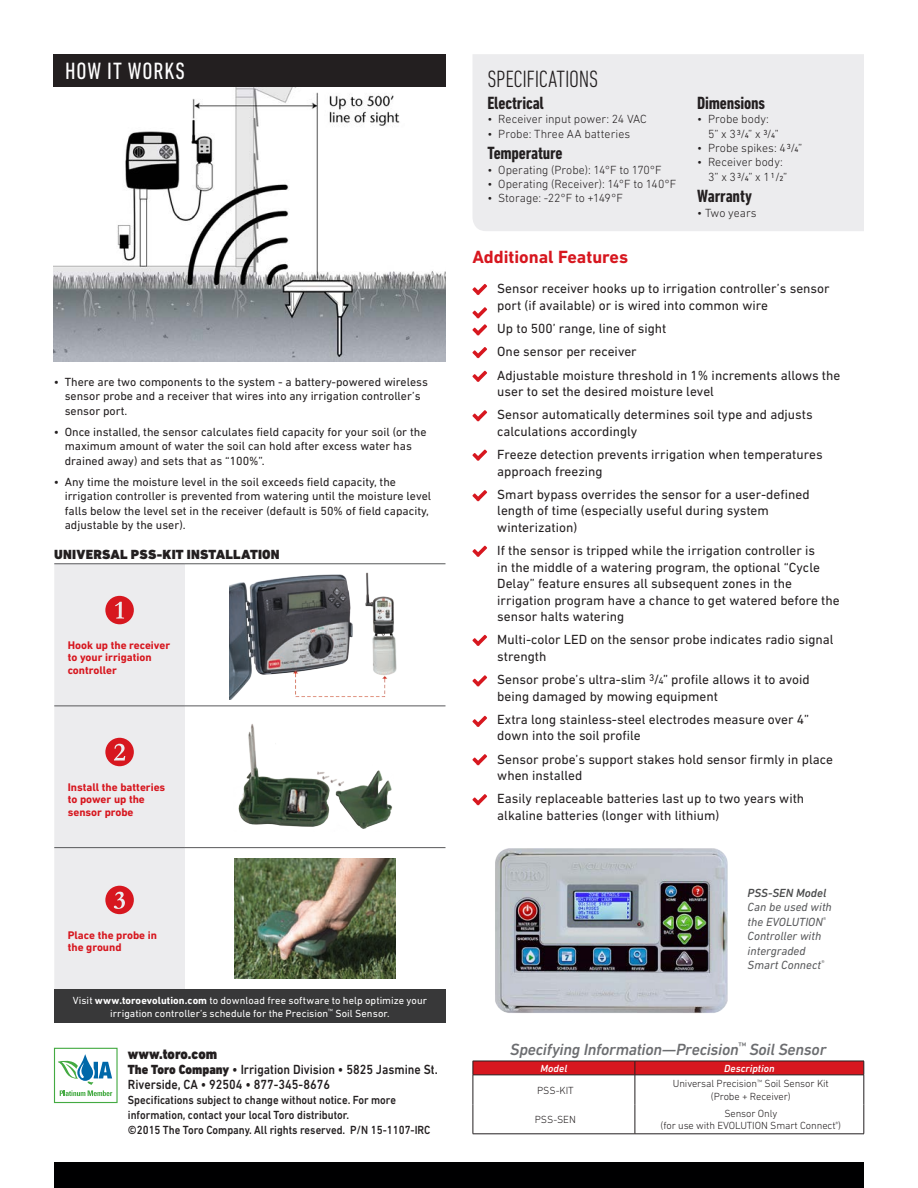
<style>
.page{position:relative;width:918px;height:1188px;background:#fff}
.page>*{position:absolute;margin:0;border:0;box-sizing:border-box;transform-origin:0 0}
.t1{font:300 condensed 24px "DIN Next LT Pro";letter-spacing:-.01em;color:#231f20}
.t2{font:condensed 24px "DIN Next LT Pro";letter-spacing:.04em;color:#fff}
.t3{font:700 condensed 18px "DIN Next LT Pro";letter-spacing:-.01em;color:#231f20}
.t4{font:700 18px "DIN Next LT Pro";color:#d7171f}
.t5{font:italic 500 16.5px "DIN Next LT Pro";letter-spacing:-.015em;color:#6c6d70}
.t6{font:900 15px "DIN Next LT Pro";color:#231f20;scale:.9 1}
.t7{font:13.5px/16.5px "DIN Next LT Pro";color:#231f20}
.t8{font:500 13.5px/15px "DIN Next LT Pro";color:#231f20;scale:.9 1}
.Text{font:900 13.5px "DIN Next LT Pro";letter-spacing:.015em;color:#231f20}
.t9{font:12px/14.4px "DIN Next LT Pro";color:#231f20}
.t10{font:300 12px "DIN Next LT Pro";color:#231f20}
.t11{font:500 12px/15px "DIN Next LT Pro";color:#231f20;scale:.9 1}
.t12{font:italic 12px/14.4px "DIN Next LT Pro";color:#57585a}
.t13{font:italic 500 12px "DIN Next LT Pro";color:#4b4c4d}
.t14{font:700 11.25px/12.3px "DIN Next LT Pro";color:#d7171f}
.t15{font:10.5px/12.6px "DIN Next LT Pro";letter-spacing:.005em;color:#fff;text-align:center}
.t16{font:300 10.5px "DIN Next LT Pro";letter-spacing:-.01em;color:#231f20}
.t17{font:italic 500 10.5px "DIN Next LT Pro";letter-spacing:.005em;color:#fff}
.s1{font-weight:700}
.s2{font-weight:900}
.s3{font-weight:400;font-size:7.5px}
.s4{font-size:9.75px}
</style>
<div class="page">
<div style="left:54px;top:1162px;width:810px;height:26px;background:#000001"></div>
<img style="left:54px;top:92px;width:392px;height:270px">
<div style="left:473px;top:54px;width:391px;height:177px;background:#ececee"></div>
<svg style="left:473px;top:1061px;width:392px;height:43px"></svg>
<hr style="left:473px;top:1104px;width:1px;height:30px;background:#231f20">
<hr style="left:635px;top:1104px;width:1px;height:30px;background:#231f20">
<hr style="left:864px;top:1104px;width:1px;height:30px;background:#231f20">
<hr style="left:473px;top:1134px;width:162px;height:1px;background:#231f20">
<hr style="left:635px;top:1134px;width:229px;height:1px;background:#231f20">
<div style="left:54px;top:54px;width:392px;height:33px;background:#231f20"></div>
<svg style="left:64px;top:87px;width:236px;height:11px"></svg>
<svg style="left:473px;top:284px;width:14px;height:11px"></svg>
<svg style="left:473px;top:307px;width:14px;height:11px"></svg>
<svg style="left:473px;top:324px;width:14px;height:12px"></svg>
<svg style="left:473px;top:347px;width:14px;height:11px"></svg>
<svg style="left:473px;top:371px;width:14px;height:11px"></svg>
<svg style="left:473px;top:410px;width:14px;height:11px"></svg>
<svg style="left:473px;top:450px;width:14px;height:11px"></svg>
<svg style="left:473px;top:490px;width:14px;height:11px"></svg>
<svg style="left:473px;top:546px;width:14px;height:11px"></svg>
<svg style="left:473px;top:635px;width:14px;height:11px"></svg>
<svg style="left:473px;top:675px;width:14px;height:12px"></svg>
<svg style="left:473px;top:716px;width:14px;height:11px"></svg>
<svg style="left:473px;top:754px;width:14px;height:11px"></svg>
<svg style="left:473px;top:794px;width:14px;height:11px"></svg>
<div style="left:54px;top:565px;width:131px;height:424px;background:#ececee"></div>
<div style="left:54px;top:989px;width:392px;height:34px;background:#383839"></div>
<hr style="left:54px;top:706px;width:131px;height:1px;background:#57585a">
<hr style="left:185px;top:706px;width:261px;height:1px;background:#57585a">
<hr style="left:54px;top:847px;width:131px;height:1px;background:#57585a">
<hr style="left:185px;top:847px;width:261px;height:1px;background:#57585a">
<hr style="left:54px;top:564px;width:131px;height:1px;background:#57585a">
<hr style="left:185px;top:564px;width:261px;height:1px;background:#57585a">
<svg style="left:105px;top:596px;width:29px;height:28px"></svg>
<img style="left:229px;top:572px;width:168px;height:127px">
<svg style="left:105px;top:738px;width:29px;height:28px"></svg>
<img style="left:238px;top:724px;width:155px;height:105px">
<svg style="left:105px;top:886px;width:29px;height:28px"></svg>
<img style="left:235px;top:859px;width:161px;height:119px">
<img style="left:495px;top:848px;width:233px;height:165px">
<svg style="left:58px;top:1054px;width:54px;height:42px"></svg>
<div style="left:54px;top:1048px;width:64px;height:55px;border:1px solid #44aa42"></div>
<p class="t2" style="left:65px;top:58px;width:121px">HOW IT WORKS</p>
<p class="t9" style="left:65px;top:374px;width:365px;text-indent:-11px">• There are two components to the system - a battery-powered wireless sensor probe and a receiver that wires into any irrigation controller’s sensor port.</p>
<p class="t9" style="left:65px;top:424px;width:363px;text-indent:-11px">• Once installed, the sensor calculates field capacity for your soil (or the maximum amount of water the soil can hold after excess water has drained away) and sets that as “100%”.</p>
<p class="t9" style="left:65px;top:474px;width:368px;text-indent:-11px">• Any time the moisture level in the soil exceeds field capacity, the irrigation controller is prevented from watering until the moisture level falls below the level set in the receiver (default is 50% of field capacity, adjustable by the user).</p>
<p class="Text" style="left:54px;top:546px;width:227px">UNIVERSAL PSS-KIT INSTALLATION</p>
<p class="t14" style="left:68px;top:639px;width:104px">Hook up the receiver to your irrigation controller</p>
<p class="t14" style="left:68px;top:781px;width:99px">Install the batteries to power up the sensor probe</p>
<p class="t14" style="left:68px;top:929px;width:91px">Place the probe in the ground</p>
<p class="t15" style="left:73px;top:994px;width:356px">Visit <span class="s1">www.toroevolution.com</span> to download free software to help optimize your irrigation controller’s schedule for the Precision<sup>™</sup> Soil Sensor.</p>
<p class="t6" style="left:128px;top:1045px;width:101px">www.toro.com</p>
<p class="t8" style="left:128px;top:1062px;width:346px"><span class="s2">The Toro Company</span> • Irrigation Division • 5825 Jasmine St.<br>Riverside, CA • 92504 • 877-345-8676</p>
<p class="t11" style="left:128px;top:1092px;width:299px">Specifications subject to change without notice. For more information, contact your local Toro distributor.</p>
<p class="t11" style="left:128px;top:1122px;width:338px">©2015 The Toro Company. All rights reserved. P/N 15-1107-IRC</p>
<p class="t1" style="left:488px;top:65px;width:112px">SPECIFICATIONS</p>
<p class="t3" style="left:488px;top:92px;width:58px">Electrical</p>
<p class="t10" style="left:488px;top:112px;width:161px">• Receiver input power: 24 VAC</p>
<p class="t10" style="left:488px;top:127px;width:144px">• Probe: Three AA batteries</p>
<p class="t3" style="left:488px;top:143px;width:77px">Temperature</p>
<p class="t10" style="left:488px;top:163px;width:176px">• Operating (Probe): 14°F to 170°F</p>
<p class="t10" style="left:488px;top:177px;width:190px">• Operating (Receiver): 14°F to 140°F</p>
<p class="t10" style="left:488px;top:191px;width:137px">• Storage: -22°F to +149°F</p>
<p class="t3" style="left:697px;top:92px;width:69px">Dimensions</p>
<p class="t10" style="left:697px;top:112px;width:73px">• Probe body:</p>
<p class="t10" style="left:708px;top:127px;width:72px">5” x 3 <sup>3</sup>/<span class="s3">4</span>” x <sup>3</sup>/<span class="s3">4</span>”</p>
<p class="t10" style="left:697px;top:141px;width:107px">• Probe spikes: 4 <sup>3</sup>/<span class="s3">4</span>”</p>
<p class="t10" style="left:697px;top:155px;width:87px">• Receiver body:</p>
<p class="t10" style="left:708px;top:170px;width:81px">3” x 3 <sup>3</sup>/<span class="s3">4</span>” x 1 <sup>1</sup>/<span class="s3">2</span>”</p>
<p class="t3" style="left:697px;top:186px;width:56px">Warranty</p>
<p class="t10" style="left:697px;top:206px;width:61px">• Two years</p>
<p class="t4" style="left:472px;top:247px;width:157px">Additional Features</p>
<p class="t7" style="left:497px;top:280px;width:334px">Sensor receiver hooks up to irrigation controller’s sensor port (if available) or is wired into common wire</p>
<p class="t7" style="left:497px;top:320px;width:171px">Up to 500’ range, line of sight</p>
<p class="t7" style="left:497px;top:343px;width:141px">One sensor per receiver</p>
<p class="t7" style="left:497px;top:367px;width:345px">Adjustable moisture threshold in 1% increments allows the user to set the desired moisture level</p>
<p class="t7" style="left:497px;top:406px;width:317px">Sensor automatically determines soil type and adjusts calculations accordingly</p>
<p class="t7" style="left:497px;top:446px;width:327px">Freeze detection prevents irrigation when temperatures approach freezing</p>
<p class="t7" style="left:497px;top:486px;width:314px">Smart bypass overrides the sensor for a user-defined length of time (especially useful during system winterization)</p>
<p class="t7" style="left:497px;top:542px;width:344px">If the sensor is tripped while the irrigation controller is<br>in the middle of a watering program, the optional “Cycle Delay” feature ensures all subsequent zones in the irrigation program have a chance to get watered before the sensor halts watering</p>
<p class="t7" style="left:497px;top:631px;width:338px">Multi-color LED on the sensor probe indicates radio signal strength</p>
<p class="t7" style="left:497px;top:671px;width:314px">Sensor probe’s ultra-slim <sup>3</sup>/<span class="s4">4</span>” profile allows it to avoid being damaged by mowing equipment</p>
<p class="t7" style="left:497px;top:711px;width:314px">Extra long stainless-steel electrodes measure over 4” down into the soil profile</p>
<p class="t7" style="left:497px;top:751px;width:337px">Sensor probe’s support stakes hold sensor firmly in place when installed</p>
<p class="t7" style="left:497px;top:790px;width:308px">Easily replaceable batteries last up to two years with alkaline batteries (longer with lithium)</p>
<p class="t13" style="left:748px;top:886px;width:80px">PSS-SEN Model</p>
<p class="t12" style="left:748px;top:900px;width:86px">Can be used with the EVOLUTION<sup>®<br></sup>Controller with intergraded<br>Smart Connect<sup>®</sup></p>
<p class="t5" style="left:510px;top:1040px;width:318px">Specifying Information—Precision<sup>™</sup> Soil Sensor</p>
<p class="t17" style="left:540px;top:1062px;width:28px">Model</p>
<p class="t17" style="left:724px;top:1062px;width:52px">Description</p>
<p class="t16" style="left:537px;top:1084px;width:38px">PSS-KIT</p>
<p class="t16" style="left:673px;top:1078px;width:158px">Universal Precision<sup>™</sup> Soil Sensor Kit</p>
<p class="t16" style="left:711px;top:1090px;width:81px">(Probe + Receiver)</p>
<p class="t16" style="left:535px;top:1113px;width:42px">PSS-SEN</p>
<p class="t16" style="left:724px;top:1107px;width:55px">Sensor Only</p>
<p class="t16" style="left:661px;top:1120px;width:182px">(for use with EVOLUTION Smart Connect<sup>®</sup>)</p>
</div>
